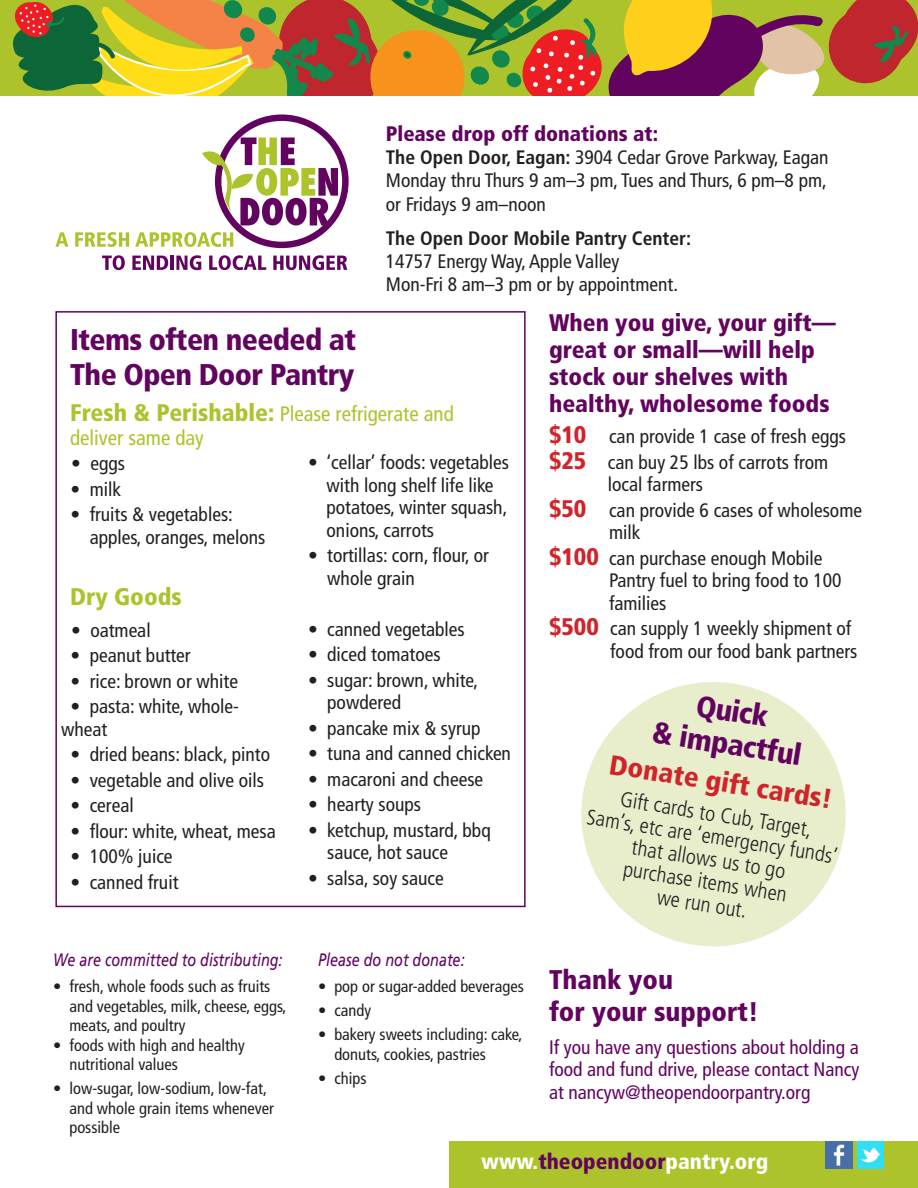
<style>
.page{position:relative;width:918px;height:1188px;background:#fff}
.page>*{position:absolute;margin:0;border:0;box-sizing:border-box;transform-origin:0 0}
.t1{font:900 condensed 30px/34.8px "Frutiger";letter-spacing:-.02em;color:#62035f}
.t2{font:900 condensed 27.6px "Frutiger";color:#d1232a}
.t3{font:900 condensed 27px/31.5px "Frutiger";color:#62035f}
.t4{font:900 condensed 24px/27px "Frutiger";color:#62035f}
.t5{font:900 condensed 24px "Frutiger";color:#acc32b}
.t6{font:900 condensed 21.9px "Frutiger";color:#fff}
.t7{font:300 condensed 21.45px/22.8px "Frutiger";color:#231f20;text-align:center}
.t8{font:condensed 21px/24px "Frutiger";color:#acc32b}
.t9{font:900 condensed 21px "Frutiger";color:#62035f}
.t10{font:condensed 19.5px/22.5px "Frutiger";color:#231f20}
.t11{font:condensed 19.5px/22.5px "Frutiger";color:#62035f;text-align:justify}
.t12{font:700 condensed 19.5px "Frutiger";color:#231f20}
.t13{font:italic 18px "Frutiger";color:#62035f;scale:.8 1}
.t14{font:condensed 16.5px/19.5px "Frutiger";color:#231f20}
.s1{font-weight:700}
.s2{font-weight:900;font-size:24px}
.s3{font-weight:900;font-size:24px;color:#d1232a}
.s4{color:#62035f}
</style>
<div class="page">
<div style="left:55px;top:311px;width:471px;height:596px;border:2px solid #62035f"></div>
<div style="left:215px;top:114px;width:134px;height:134px;border:6px solid #62035f;border-radius:50%"></div>
<svg style="left:202px;top:137px;width:136px;height:88px"></svg>
<svg style="left:102px;top:255px;width:23px;height:15px"></svg>
<svg style="left:132px;top:256px;width:36px;height:14px"></svg>
<hr style="left:170px;top:256px;width:4px;height:14px;background:#62035f">
<svg style="left:176px;top:255px;width:25px;height:15px"></svg>
<svg style="left:209px;top:255px;width:57px;height:15px"></svg>
<svg style="left:273px;top:255px;width:74px;height:15px"></svg>
<svg style="left:55px;top:232px;width:13px;height:15px"></svg>
<svg style="left:75px;top:232px;width:54px;height:15px"></svg>
<svg style="left:135px;top:232px;width:98px;height:15px"></svg>
<svg style="left:5px;top:0;width:913px;height:96px;background:#ab8739"></svg>
<div style="left:450px;top:1142px;width:468px;height:46px;background:#acc32b"></div>
<img style="left:858px;top:1142px;width:26px;height:26px">
<img style="left:826px;top:1142px;width:26px;height:26px">
<svg style="left:581px;top:682px;width:265px;height:265px;fill:#e8eecb"></svg>
<p class="t9" style="left:386px;top:121px;width:274px">Please drop off donations at:</p>
<p class="t10" style="left:386px;top:146px;width:444px;line-height:23.4px;text-align:justify"><span class="s1">The Open Door, Eagan:</span> 3904 Cedar Grove Parkway, Eagan Monday thru Thurs 9 am–3 pm, Tues and Thurs, 6 pm–8 pm, or Fridays 9 am–noon</p>
<p class="t12" style="left:386px;top:226px;width:307px">The Open Door Mobile Pantry Center:</p>
<p class="t10" style="left:386px;top:250px;width:294px;line-height:23.4px">14757 Energy Way, Apple Valley<br>Mon-Fri 8 am–3 pm or by appointment.</p>
<h1 class="t1" style="left:70px;top:322px;width:287px">Items often needed at<br>The Open Door Pantry</h1>
<p class="t8" style="left:70px;top:402px;width:385px"><span class="s2">Fresh &amp; Perishable:</span> Please refrigerate and deliver same day</p>
<p class="t10" style="left:71px;top:452px;width:55px">• eggs</p>
<p class="t10" style="left:71px;top:478px;width:52px">• milk</p>
<p class="t10" style="left:90px;top:503px;width:177px;text-indent:-19px">• fruits &amp; vegetables: apples, oranges, melons</p>
<p class="t5" style="left:70px;top:583px;width:113px">Dry Goods</p>
<p class="t10" style="left:71px;top:619px;width:81px">• oatmeal</p>
<p class="t10" style="left:71px;top:644px;width:122px">• peanut butter</p>
<p class="t10" style="left:71px;top:670px;width:169px">• rice: brown or white</p>
<p class="t10" style="left:61px;top:695px;width:179px;text-indent:9px">• pasta: white, whole&shy;wheat</p>
<p class="t10" style="left:71px;top:743px;width:201px">• dried beans: black, pinto</p>
<p class="t10" style="left:71px;top:769px;width:195px">• vegetable and olive oils</p>
<p class="t10" style="left:71px;top:794px;width:65px">• cereal</p>
<p class="t10" style="left:71px;top:820px;width:207px">• flour: white, wheat, mesa</p>
<p class="t10" style="left:71px;top:845px;width:104px">• 100% juice</p>
<p class="t10" style="left:71px;top:871px;width:109px">• canned fruit</p>
<p class="t10" style="left:327px;top:451px;width:184px;text-indent:-18px">• ‘cellar’ foods: vegetables with long shelf life like potatoes, winter squash, onions, carrots</p>
<p class="t10" style="left:327px;top:544px;width:163px;text-indent:-19px">• tortillas: corn, flour, or whole grain</p>
<p class="t10" style="left:308px;top:618px;width:158px">• canned vegetables</p>
<p class="t10" style="left:308px;top:643px;width:134px">• diced tomatoes</p>
<p class="t10" style="left:327px;top:669px;width:152px;text-indent:-19px">• sugar: brown, white, powdered</p>
<p class="t10" style="left:308px;top:717px;width:174px">• pancake mix &amp; syrup</p>
<p class="t10" style="left:308px;top:742px;width:204px">• tuna and canned chicken</p>
<p class="t10" style="left:308px;top:768px;width:177px">• macaroni and cheese</p>
<p class="t10" style="left:308px;top:793px;width:114px">• hearty soups</p>
<p class="t10" style="left:327px;top:819px;width:165px;text-indent:-19px">• ketchup, mustard, bbq sauce, hot sauce</p>
<p class="t10" style="left:308px;top:867px;width:137px">• salsa, soy sauce</p>
<p class="t13" style="left:53px;top:949px;width:288px">We are committed to distributing:</p>
<p class="t14" style="left:69px;top:977px;width:219px;text-indent:-16px">• fresh, whole foods such as fruits and vegetables, milk, cheese, eggs, meats, and poultry</p>
<p class="t14" style="left:69px;top:1036px;width:177px;text-indent:-16px">• foods with high and healthy nutritional values</p>
<p class="t14" style="left:69px;top:1079px;width:206px;text-indent:-16px">• low-sugar, low-sodium, low-fat, and whole grain items whenever possible</p>
<p class="t13" style="left:318px;top:949px;width:185px">Please do not donate:</p>
<p class="t14" style="left:318px;top:977px;width:207px">• pop or sugar-added beverages</p>
<p class="t14" style="left:318px;top:1001px;width:54px">• candy</p>
<p class="t14" style="left:334px;top:1025px;width:190px;text-indent:-16px">• bakery sweets including: cake, donuts, cookies, pastries</p>
<p class="t14" style="left:318px;top:1069px;width:50px">• chips</p>
<p class="t4" style="left:549px;top:309px;width:288px">When you give, your gift— great or small—will help stock our shelves with healthy, wholesome foods</p>
<p class="t10" style="left:549px;top:424px;width:299px;line-height:25.5px"><span class="s3">$10</span> can provide 1 case of fresh eggs <span class="s3">$25</span> can buy 25 lbs of carrots from</p>
<p class="t10" style="left:549px;top:472px;width:315px;line-height:25.5px;text-indent:59px">local farmers<br><span class="s3">$50</span> can provide 6 cases of wholesome</p>
<p class="t10" style="left:549px;top:520px;width:275px;line-height:25.5px;text-indent:60px">milk<br><span class="s3">$100</span> can purchase enough Mobile</p>
<p class="t10" style="left:609px;top:569px;width:234px">Pantry fuel to bring food to 100 families</p>
<p class="t10" style="left:610px;top:617px;width:249px;text-indent:-61px"><span class="s3">$500</span> can supply 1 weekly shipment of food from our food bank partners</p>
<h1 class="t1" style="left:660px;top:683px;width:152px;line-height:33px;text-align:center;rotate:9deg">Quick<br>&amp; impactful</h1>
<h2 class="t2" style="left:612px;top:748px;width:227px;rotate:9deg">Donate gift cards!</h2>
<p class="t7" style="left:592px;top:783px;width:255px;rotate:9deg">Gift cards to Cub, Target,<br>Sam’s, etc are ‘emergency funds’ that allows us to go<br>purchase items when<br>we run out.</p>
<h3 class="t3" style="left:549px;top:964px;width:211px">Thank you<br>for your support!</h3>
<p class="t11" style="left:549px;top:1036px;width:312px">If you have any questions about holding a food and fund drive, please contact Nancy at nancyw@theopendoorpantry.org</p>
<p class="t6" style="left:482px;top:1148px;width:288px">www.<span class="s4">theopendoor</span>pantry.org</p>
</div>
